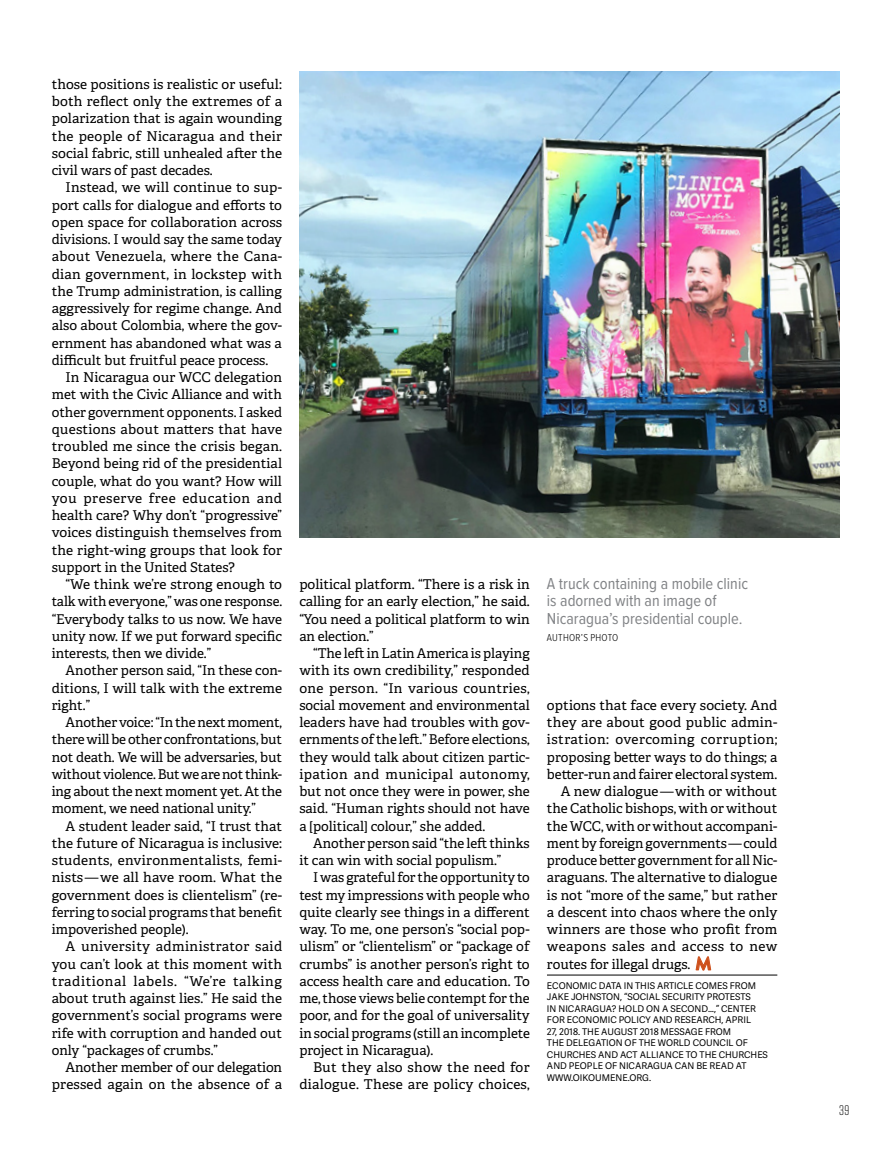
<style>
.page{position:relative;width:891px;height:1161px;background:#fff}
.page>*{position:absolute;margin:0;border:0;box-sizing:border-box;transform-origin:0 0}
.t1{font:700 18.45px "Brandon Grotesque";color:#ce501b}
.Photo_caption{font:16.5px/17.2px "Proxima Nova Cond";color:#818386}
.t2{font:300 13.8px "Tungsten";color:#000}
.Body_text{font:13.5px/17.2px "Adelle PE";color:#000;text-align:justify}
.Photo_caption_copyri{font:300 10.35px "Proxima Nova Cond";letter-spacing:.025em;color:#000}
.Article_author_bio{font:9.3px/11.6px "Adelle Sans";color:#000}
</style>
<div class="page">
<hr style="left:547px;top:975px;width:230px;height:1px;background:#000">
<svg style="left:696px;top:956px;width:15px;height:15px"></svg>
<img style="left:299px;top:72px;width:540px;height:465px">
<p class="Body_text" style="left:52px;top:75px;width:232px">those positions is realistic or useful: both reflect only the extremes of a polarization that is again wounding the people of Nicaragua and their social fabric, still unhealed after the civil wars of past decades.</p>
<p class="Body_text" style="left:52px;top:178px;width:232px;text-indent:14px">Instead, we will continue to sup&shy;port calls for dialogue and efforts to open space for collaboration across divisions. I would say the same today about Venezuela, where the Cana&shy;dian government, in lockstep with the Trump administration, is calling aggressively for regime change. And also about Colombia, where the gov&shy;ernment has abandoned what was a difficult but fruitful peace process.</p>
<p class="Body_text" style="left:52px;top:368px;width:232px;text-indent:14px">In Nicaragua our WCC delegation met with the Civic Alliance and with other government opponents. I asked questions about matters that have troubled me since the crisis began.<br>Beyond being rid of the presidential couple, what do you want? How will you preserve free education and health care? Why don’t “progressive” voices distinguish themselves from the right-wing groups that look for support in the United States?</p>
<p class="Body_text" style="left:52px;top:575px;width:232px;text-indent:14px">“We think we’re strong enough to talk with everyone,” was one response. “Everybody talks to us now. We have unity now. If we put forward specific interests, then we divide.”</p>
<p class="Body_text" style="left:52px;top:661px;width:232px;text-indent:14px">Another person said, “In these con&shy;ditions, I will talk with the extreme right.”</p>
<p class="Body_text" style="left:52px;top:713px;width:232px;text-indent:14px">Another voice: “In the next moment, there will be other confrontations, but not death. We will be adversaries, but without violence. But we are not think&shy;ing about the next moment yet. At the moment, we need national unity.”</p>
<p class="Body_text" style="left:52px;top:817px;width:232px;text-indent:14px">A student leader said, “I trust that the future of Nicaragua is inclusive: students, environmentalists, femi&shy;nists —we all have room. What the government does is clientelism” (re&shy;ferring to social programs that benefit impoverished people).</p>
<p class="Body_text" style="left:52px;top:937px;width:232px;text-indent:14px">A university administrator said you can’t look at this moment with traditional labels. “We’re talking about truth against lies.” He said the government’s social programs were rife with corruption and handed out only “packages of crumbs.”</p>
<p class="Body_text" style="left:52px;top:1058px;width:232px;text-align:right">Another member of our delegation pressed again on the absence of a</p>
<p class="Body_text" style="left:299px;top:575px;width:232px">political platform. “There is a risk in calling for an early election,” he said. “You need a political platform to win an election.”</p>
<p class="Body_text" style="left:299px;top:644px;width:232px;text-indent:14px">“The left in Latin America is playing with its own credibility,” responded one person. “In various countries, social movement and environmental leaders have had troubles with gov&shy;ernments of the left.” Before elections, they would talk about citizen partic&shy;ipation and municipal autonomy, but not once they were in power, she said. “Human rights should not have a [political] colour,” she added.</p>
<p class="Body_text" style="left:299px;top:834px;width:232px;text-indent:14px">Another person said “the left thinks it can win with social populism.”</p>
<p class="Body_text" style="left:299px;top:868px;width:232px;text-indent:14px">I was grateful for the opportunity to test my impressions with people who quite clearly see things in a different way. To me, one person’s “social pop&shy;ulism” or “clientelism” or “package of crumbs” is another person’s right to access health care and education. To me, those views belie contempt for the poor, and for the goal of universality in social programs (still an incomplete project in Nicaragua).</p>
<p class="Body_text" style="left:299px;top:1058px;width:232px;text-align:right">But they also show the need for dialogue. These are policy choices,</p>
<p class="Photo_caption" style="left:547px;top:574px;width:203px">A truck containing a mobile clinic is adorned with an image of<br>Nicaragua’s presidential couple.</p>
<p class="Photo_caption_copyri" style="left:547px;top:630px;width:73px">AUTHOR’S PHOTO</p>
<p class="Body_text" style="left:547px;top:696px;width:232px">options that face every society. And they are about good public admin&shy;istration: overcoming corruption; proposing better ways to do things; a better-run and fairer electoral system.</p>
<p class="Body_text" style="left:547px;top:782px;width:232px;text-indent:14px">A new dialogue —with or without the Catholic bishops, with or without the WCC, with or without accompani&shy;ment by foreign governments— could produce better government for all Nic&shy;araguans. The alternative to dialogue is not “more of the same,” but rather a descent into chaos where the only winners are those who profit from weapons sales and access to new routes for illegal drugs.</p>
<p class="t1" style="left:695px;top:951px;width:18px">M</p>
<p class="Article_author_bio" style="left:547px;top:979px;width:223px">ECONOMIC DATA IN THIS ARTICLE COMES FROM JAKE JOHNSTON, “SOCIAL SECURITY PROTESTS<br>IN NICARAGUA? HOLD ON A SECOND…,” CENTER FOR ECONOMIC POLICY AND RESEARCH, APRIL<br>27, 2018. THE AUGUST 2018 MESSAGE FROM<br>THE DELEGATION OF THE WORLD COUNCIL OF CHURCHES AND ACT ALLIANCE TO THE CHURCHES AND PEOPLE OF NICARAGUA CAN BE READ AT WWW.OIKOUMENE.ORG.</p>
<p class="t2" style="left:839px;top:1103px;width:12px">39</p>
</div>
